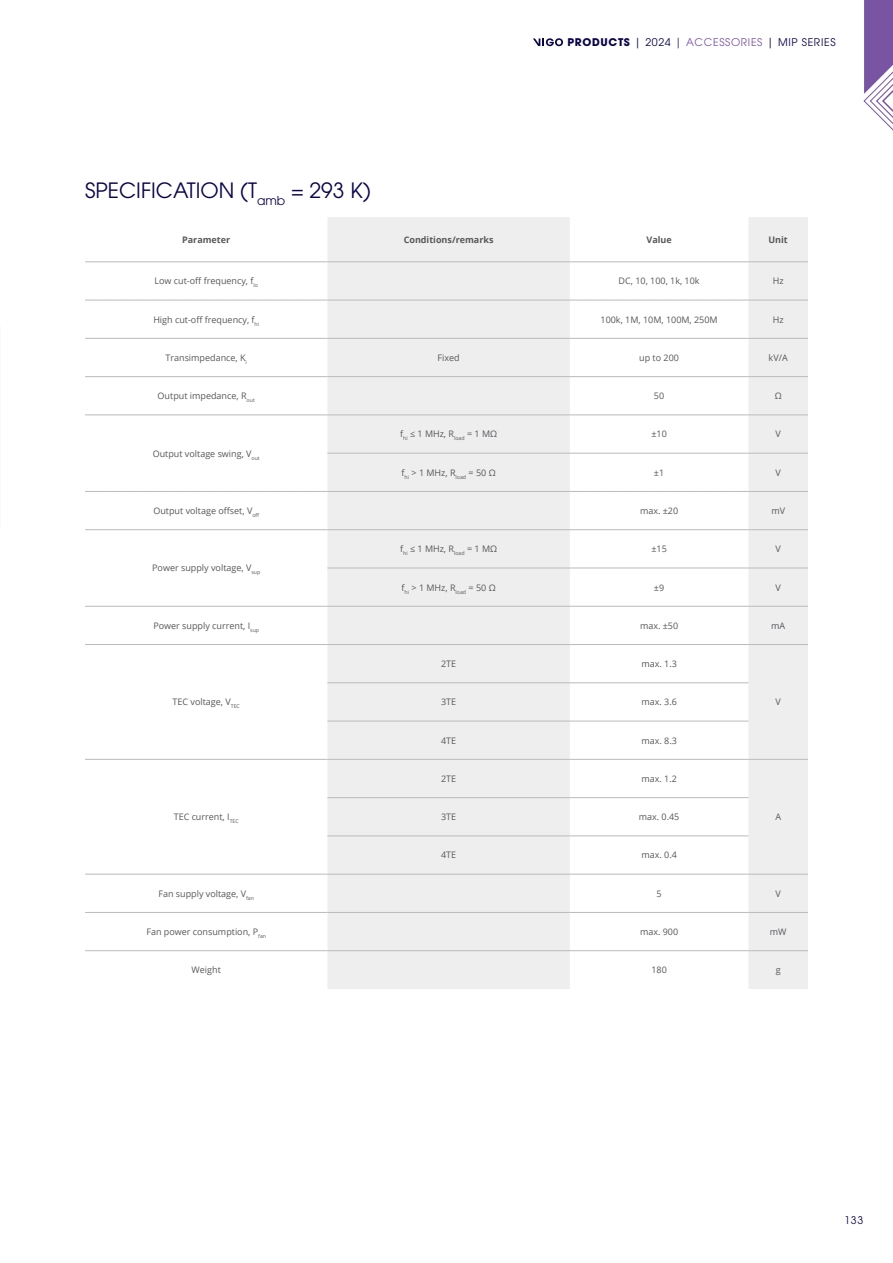
<style>
.page{position:relative;width:893px;height:1263px;background:#fff}
.page>*{position:absolute;margin:0;border:0;box-sizing:border-box;transform-origin:0 0}
.t1{font:21px "ITC Avant Garde Pro";color:#090549}
.t2{font:10.5px "ITC Avant Garde Pro";letter-spacing:.06em;color:#090549}
.t3{font:9px "Open Sans";color:#57585a}
.t4{font:700 9px "Open Sans";color:#57585a}
.s1{font-weight:700}
.s2{color:#2d2a62}
.s3{color:#7954a2}
</style>
<div class="page">
<svg style="left:533px;top:38px;width:30px;height:8px"></svg>
<svg style="left:327px;top:217px;width:481px;height:772px;fill:#eeeeef"></svg>
<hr style="left:85px;top:261px;width:242px;height:1px;background:#babbbe">
<hr style="left:327px;top:261px;width:243px;height:1px;background:#babbbe">
<hr style="left:570px;top:261px;width:178px;height:1px;background:#babbbe">
<hr style="left:748px;top:261px;width:60px;height:1px;background:#babbbe">
<hr style="left:85px;top:300px;width:242px;height:1px;background:#babbbe">
<hr style="left:327px;top:300px;width:243px;height:1px;background:#babbbe">
<hr style="left:570px;top:300px;width:178px;height:1px;background:#babbbe">
<hr style="left:748px;top:300px;width:60px;height:1px;background:#babbbe">
<hr style="left:85px;top:338px;width:242px;height:1px;background:#babbbe">
<hr style="left:327px;top:338px;width:243px;height:1px;background:#babbbe">
<hr style="left:570px;top:338px;width:178px;height:1px;background:#babbbe">
<hr style="left:748px;top:338px;width:60px;height:1px;background:#babbbe">
<hr style="left:85px;top:376px;width:242px;height:1px;background:#babbbe">
<hr style="left:327px;top:376px;width:243px;height:1px;background:#babbbe">
<hr style="left:570px;top:376px;width:178px;height:1px;background:#babbbe">
<hr style="left:748px;top:376px;width:60px;height:1px;background:#babbbe">
<hr style="left:85px;top:414px;width:242px;height:1px;background:#babbbe">
<hr style="left:327px;top:414px;width:243px;height:1px;background:#babbbe">
<hr style="left:570px;top:414px;width:178px;height:1px;background:#babbbe">
<hr style="left:748px;top:414px;width:60px;height:1px;background:#babbbe">
<hr style="left:327px;top:453px;width:243px;height:1px;background:#babbbe">
<hr style="left:570px;top:453px;width:178px;height:1px;background:#babbbe">
<hr style="left:748px;top:453px;width:60px;height:1px;background:#babbbe">
<hr style="left:85px;top:491px;width:242px;height:1px;background:#babbbe">
<hr style="left:327px;top:491px;width:243px;height:1px;background:#babbbe">
<hr style="left:570px;top:491px;width:178px;height:1px;background:#babbbe">
<hr style="left:748px;top:491px;width:60px;height:1px;background:#babbbe">
<hr style="left:85px;top:874px;width:242px;height:1px;background:#babbbe">
<hr style="left:327px;top:874px;width:243px;height:1px;background:#babbbe">
<hr style="left:570px;top:874px;width:178px;height:1px;background:#babbbe">
<hr style="left:748px;top:874px;width:60px;height:1px;background:#babbbe">
<hr style="left:85px;top:912px;width:242px;height:1px;background:#babbbe">
<hr style="left:327px;top:912px;width:243px;height:1px;background:#babbbe">
<hr style="left:570px;top:912px;width:178px;height:1px;background:#babbbe">
<hr style="left:748px;top:912px;width:60px;height:1px;background:#babbbe">
<hr style="left:85px;top:529px;width:242px;height:1px;background:#babbbe">
<hr style="left:85px;top:950px;width:242px;height:1px;background:#babbbe">
<hr style="left:327px;top:529px;width:243px;height:1px;background:#babbbe">
<hr style="left:570px;top:529px;width:178px;height:1px;background:#babbbe">
<hr style="left:748px;top:529px;width:60px;height:1px;background:#babbbe">
<hr style="left:327px;top:950px;width:243px;height:1px;background:#babbbe">
<hr style="left:570px;top:950px;width:178px;height:1px;background:#babbbe">
<hr style="left:748px;top:950px;width:60px;height:1px;background:#babbbe">
<hr style="left:327px;top:568px;width:243px;height:1px;background:#babbbe">
<hr style="left:570px;top:568px;width:178px;height:1px;background:#babbbe">
<hr style="left:748px;top:568px;width:60px;height:1px;background:#babbbe">
<hr style="left:85px;top:606px;width:242px;height:1px;background:#babbbe">
<hr style="left:327px;top:606px;width:243px;height:1px;background:#babbbe">
<hr style="left:570px;top:606px;width:178px;height:1px;background:#babbbe">
<hr style="left:748px;top:606px;width:60px;height:1px;background:#babbbe">
<hr style="left:85px;top:644px;width:242px;height:1px;background:#babbbe">
<hr style="left:327px;top:644px;width:243px;height:1px;background:#babbbe">
<hr style="left:570px;top:644px;width:178px;height:1px;background:#babbbe">
<hr style="left:748px;top:644px;width:60px;height:1px;background:#babbbe">
<hr style="left:327px;top:682px;width:243px;height:1px;background:#babbbe">
<hr style="left:570px;top:682px;width:178px;height:1px;background:#babbbe">
<hr style="left:327px;top:721px;width:243px;height:1px;background:#babbbe">
<hr style="left:570px;top:721px;width:178px;height:1px;background:#babbbe">
<hr style="left:85px;top:759px;width:242px;height:1px;background:#babbbe">
<hr style="left:327px;top:759px;width:243px;height:1px;background:#babbbe">
<hr style="left:570px;top:759px;width:178px;height:1px;background:#babbbe">
<hr style="left:748px;top:759px;width:60px;height:1px;background:#babbbe">
<hr style="left:327px;top:797px;width:243px;height:1px;background:#babbbe">
<hr style="left:570px;top:797px;width:178px;height:1px;background:#babbbe">
<hr style="left:327px;top:835px;width:243px;height:1px;background:#babbbe">
<hr style="left:570px;top:835px;width:178px;height:1px;background:#babbbe">
<svg style="left:864px;top:0;width:29px;height:131px"></svg>
<p class="t2" style="left:568px;top:36px;width:269px"><span class="s1">PRODUCTS</span> | 2024 <span class="s2">|</span> <span class="s3">ACCESSORIES</span> | MIP SERIES</p>
<h1 class="t1" style="left:85px;top:178px;width:287px">SPECIFICATION (T<sub>amb</sub> = 293 K)</h1>
<p class="t4" style="left:182px;top:233px;width:50px">Parameter</p>
<p class="t4" style="left:404px;top:233px;width:91px">Conditions/remarks</p>
<p class="t4" style="left:646px;top:233px;width:27px">Value</p>
<p class="t4" style="left:768px;top:233px;width:21px">Unit</p>
<p class="t3" style="left:154px;top:275px;width:105px">Low cut-off frequency, f<sub>lo</sub></p>
<p class="t3" style="left:619px;top:275px;width:83px">DC, 10, 100, 1k, 10k</p>
<p class="t3" style="left:773px;top:275px;width:12px">Hz</p>
<p class="t3" style="left:153px;top:313px;width:107px">High cut-off frequency, f<sub>hi</sub></p>
<p class="t3" style="left:600px;top:313px;width:119px">100k, 1M, 10M, 100M, 250M</p>
<p class="t3" style="left:773px;top:313px;width:12px">Hz</p>
<p class="t3" style="left:166px;top:351px;width:83px">Transimpedance, K<sub>i</sub></p>
<p class="t3" style="left:437px;top:351px;width:24px">Fixed</p>
<p class="t3" style="left:639px;top:351px;width:41px">up to 200</p>
<p class="t3" style="left:769px;top:351px;width:21px">kV/A</p>
<p class="t3" style="left:158px;top:390px;width:99px">Output impedance, R<sub>out</sub></p>
<p class="t3" style="left:654px;top:390px;width:12px">50</p>
<p class="t3" style="left:775px;top:390px;width:9px">Ω</p>
<p class="t3" style="left:153px;top:447px;width:109px">Output voltage swing, V<sub>out</sub></p>
<p class="t3" style="left:400px;top:428px;width:99px">f<sub>hi</sub> ≤ 1 MHz, R<sub>load</sub> = 1 MΩ</p>
<p class="t3" style="left:651px;top:428px;width:17px">±10</p>
<p class="t3" style="left:775px;top:428px;width:7px">V</p>
<p class="t3" style="left:402px;top:466px;width:96px">f<sub>hi</sub> &gt; 1 MHz, R<sub>load</sub> = 50 Ω</p>
<p class="t3" style="left:654px;top:466px;width:12px">±1</p>
<p class="t3" style="left:775px;top:466px;width:7px">V</p>
<p class="t3" style="left:153px;top:505px;width:107px">Output voltage offset, V<sub>off</sub></p>
<p class="t3" style="left:640px;top:505px;width:40px">max. ±20</p>
<p class="t3" style="left:771px;top:505px;width:15px">mV</p>
<p class="t3" style="left:152px;top:562px;width:110px">Power supply voltage, V<sub>sup</sub></p>
<p class="t3" style="left:400px;top:543px;width:99px">f<sub>hi</sub> ≤ 1 MHz, R<sub>load</sub> = 1 MΩ</p>
<p class="t3" style="left:651px;top:543px;width:17px">±15</p>
<p class="t3" style="left:775px;top:543px;width:7px">V</p>
<p class="t3" style="left:402px;top:581px;width:96px">f<sub>hi</sub> &gt; 1 MHz, R<sub>load</sub> = 50 Ω</p>
<p class="t3" style="left:654px;top:581px;width:12px">±9</p>
<p class="t3" style="left:775px;top:581px;width:7px">V</p>
<p class="t3" style="left:153px;top:619px;width:107px">Power supply current, I<sub>sup</sub></p>
<p class="t3" style="left:640px;top:619px;width:40px">max. ±50</p>
<p class="t3" style="left:771px;top:619px;width:16px">mA</p>
<p class="t3" style="left:173px;top:696px;width:69px">TEC voltage, V<sub>TEC</sub></p>
<p class="t3" style="left:174px;top:811px;width:67px">TEC current, I<sub>TEC</sub></p>
<p class="t3" style="left:441px;top:658px;width:17px">2TE</p>
<p class="t3" style="left:641px;top:658px;width:37px">max. 1.3</p>
<p class="t3" style="left:441px;top:696px;width:17px">3TE</p>
<p class="t3" style="left:641px;top:696px;width:37px">max. 3.6</p>
<p class="t3" style="left:775px;top:696px;width:7px">V</p>
<p class="t3" style="left:441px;top:734px;width:17px">4TE</p>
<p class="t3" style="left:641px;top:734px;width:37px">max. 8.3</p>
<p class="t3" style="left:441px;top:772px;width:17px">2TE</p>
<p class="t3" style="left:641px;top:772px;width:37px">max. 1.2</p>
<p class="t3" style="left:441px;top:811px;width:17px">3TE</p>
<p class="t3" style="left:639px;top:811px;width:42px">max. 0.45</p>
<p class="t3" style="left:775px;top:811px;width:7px">A</p>
<p class="t3" style="left:441px;top:849px;width:17px">4TE</p>
<p class="t3" style="left:641px;top:849px;width:37px">max. 0.4</p>
<p class="t3" style="left:158px;top:887px;width:97px">Fan supply voltage, V<sub>fan</sub></p>
<p class="t3" style="left:656px;top:887px;width:7px">5</p>
<p class="t3" style="left:775px;top:887px;width:7px">V</p>
<p class="t3" style="left:146px;top:925px;width:121px">Fan power consumption, P<sub>fan</sub></p>
<p class="t3" style="left:640px;top:925px;width:40px">max. 900</p>
<p class="t3" style="left:770px;top:925px;width:18px">mW</p>
<p class="t3" style="left:192px;top:964px;width:31px">Weight</p>
<p class="t3" style="left:651px;top:964px;width:17px">180</p>
<p class="t3" style="left:776px;top:964px;width:6px">g</p>
<p class="t2" style="left:844px;top:1214px;width:20px">133</p>
</div>
